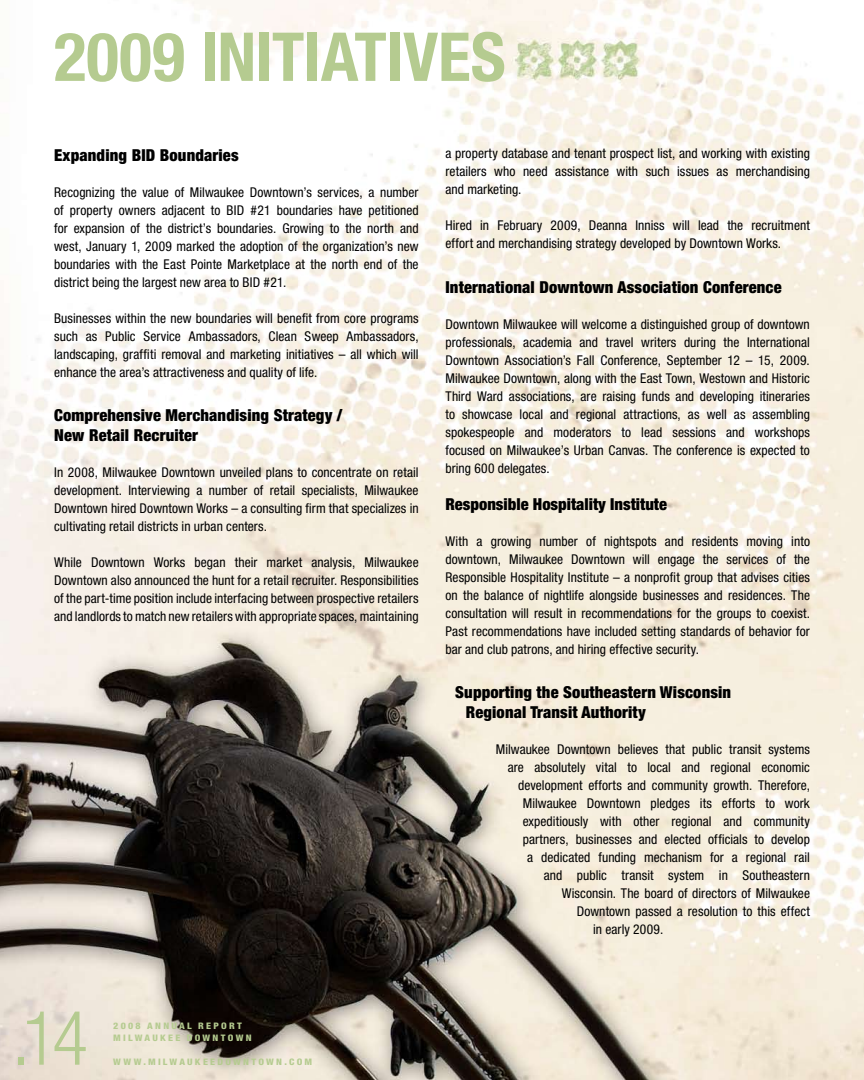
<style>
.page{position:relative;width:864px;height:1080px;background:#fff}
.page>*{position:absolute;margin:0;border:0;box-sizing:border-box;transform-origin:0 0}
.t1{font:300 condensed 75px "Helvetica Neue";color:#b5cb90}
.t2{font:700 condensed 67.5px "Helvetica Neue";color:#b5cb90}
.t3{font:900 condensed 16.5px/19.5px "Helvetica Neue";letter-spacing:.01em;color:#000}
.t4{font:condensed 13.5px/18px "Helvetica Neue";letter-spacing:.005em;color:#000;text-align:justify}
.t5{font:800 condensed 9px/12px "Helvetica Neue";letter-spacing:.225em;color:#b5cb90;scale:1.1 1}
</style>
<div class="page">
<img style="left:0;top:0;width:864px;height:1080px">
<h2 class="t2" style="left:54px;top:16px;width:453px">2009 INITIATIVES</h2>
<p class="t3" style="left:54px;top:145px;width:186px">Expanding BID Boundaries</p>
<p class="t4" style="left:54px;top:183px;width:366px">Recognizing the value of Milwaukee Downtown’s services, a number of property owners adjacent to BID #21 boundaries have petitioned for expansion of the district’s boundaries. Growing to the north and west, January 1, 2009 marked the adoption of the organization’s new boundaries with the East Pointe Marketplace at the north end of the district being the largest new area to BID #21.</p>
<p class="t4" style="left:54px;top:309px;width:366px">Businesses within the new boundaries will benefit from core programs such as Public Service Ambassadors, Clean Sweep Ambassadors, landscaping, graffiti removal and marketing initiatives – all which will enhance the area’s attractiveness and quality of life.</p>
<p class="t3" style="left:54px;top:405px;width:290px">Comprehensive Merchandising Strategy /<br>New Retail Recruiter</p>
<p class="t4" style="left:54px;top:463px;width:366px">In 2008, Milwaukee Downtown unveiled plans to concentrate on retail development. Interviewing a number of retail specialists, Milwaukee Downtown hired Downtown Works – a consulting firm that specializes in cultivating retail districts in urban centers.</p>
<p class="t4" style="left:54px;top:553px;width:366px">While Downtown Works began their market analysis, Milwaukee Downtown also announced the hunt for a retail recruiter. Responsibilities of the part-time position include interfacing between prospective retailers and landlords to match new retailers with appropriate spaces, maintaining</p>
<p class="t4" style="left:445px;top:145px;width:366px">a property database and tenant prospect list, and working with existing retailers who need assistance with such issues as merchandising and marketing.</p>
<p class="t4" style="left:445px;top:216px;width:366px">Hired in February 2009, Deanna Inniss will lead the recruitment effort and merchandising strategy developed by Downtown Works.</p>
<p class="t3" style="left:446px;top:277px;width:338px">International Downtown Association Conference</p>
<p class="t4" style="left:446px;top:315px;width:366px">Downtown Milwaukee will welcome a distinguished group of downtown professionals, academia and travel writers during the International Downtown Association’s Fall Conference, September 12 – 15, 2009.<br>Milwaukee Downtown, along with the East Town, Westown and Historic Third Ward associations, are raising funds and developing itineraries to showcase local and regional attractions, as well as assembling spokespeople and moderators to lead sessions and workshops focused on Milwaukee’s Urban Canvas. The conference is expected to bring 600 delegates.</p>
<p class="t3" style="left:446px;top:494px;width:223px">Responsible Hospitality Institute</p>
<p class="t4" style="left:446px;top:532px;width:366px">With a growing number of nightspots and residents moving into downtown, Milwaukee Downtown will engage the services of the Responsible Hospitality Institute – a nonprofit group that advises cities on the balance of nightlife alongside businesses and residences. The consultation will result in recommendations for the groups to coexist.<br>Past recommendations have included setting standards of behavior for bar and club patrons, and hiring effective security.</p>
<p class="t3" style="left:466px;top:683px;width:267px;text-indent:-11px">Supporting the Southeastern Wisconsin<br>Regional Transit Authority</p>
<p class="t4" style="left:496px;top:740px;width:316px">Milwaukee Downtown believes that public transit systems</p>
<p class="t4" style="left:508px;top:758px;width:304px">are absolutely vital to local and regional economic</p>
<p class="t4" style="left:518px;top:776px;width:293px">development efforts and community growth. Therefore,</p>
<p class="t4" style="left:523px;top:794px;width:289px">Milwaukee Downtown pledges its efforts to work</p>
<p class="t4" style="left:523px;top:812px;width:289px">expeditiously with other regional and community</p>
<p class="t4" style="left:523px;top:830px;width:289px">partners, businesses and elected officials to develop</p>
<p class="t4" style="left:527px;top:848px;width:284px">a dedicated funding mechanism for a regional rail</p>
<p class="t4" style="left:544px;top:866px;width:268px">and public transit system in Southeastern</p>
<p class="t4" style="left:562px;top:884px;width:250px">Wisconsin. The board of directors of Milwaukee</p>
<p class="t4" style="left:577px;top:902px;width:235px">Downtown passed a resolution to this effect</p>
<p class="t4" style="left:593px;top:920px;width:72px">in early 2009.</p>
<h1 class="t1" style="left:12px;top:995px;width:78px">.14</h1>
<p class="t5" style="left:113px;top:1020px;width:127px">2008 ANNUAL REPOR T<br>MILWAUKEE DOWNTOWN</p>
<p class="t5" style="left:113px;top:1056px;width:181px">WWW.MILWAUKEEDOWNTOWN.COM</p>
</div>
